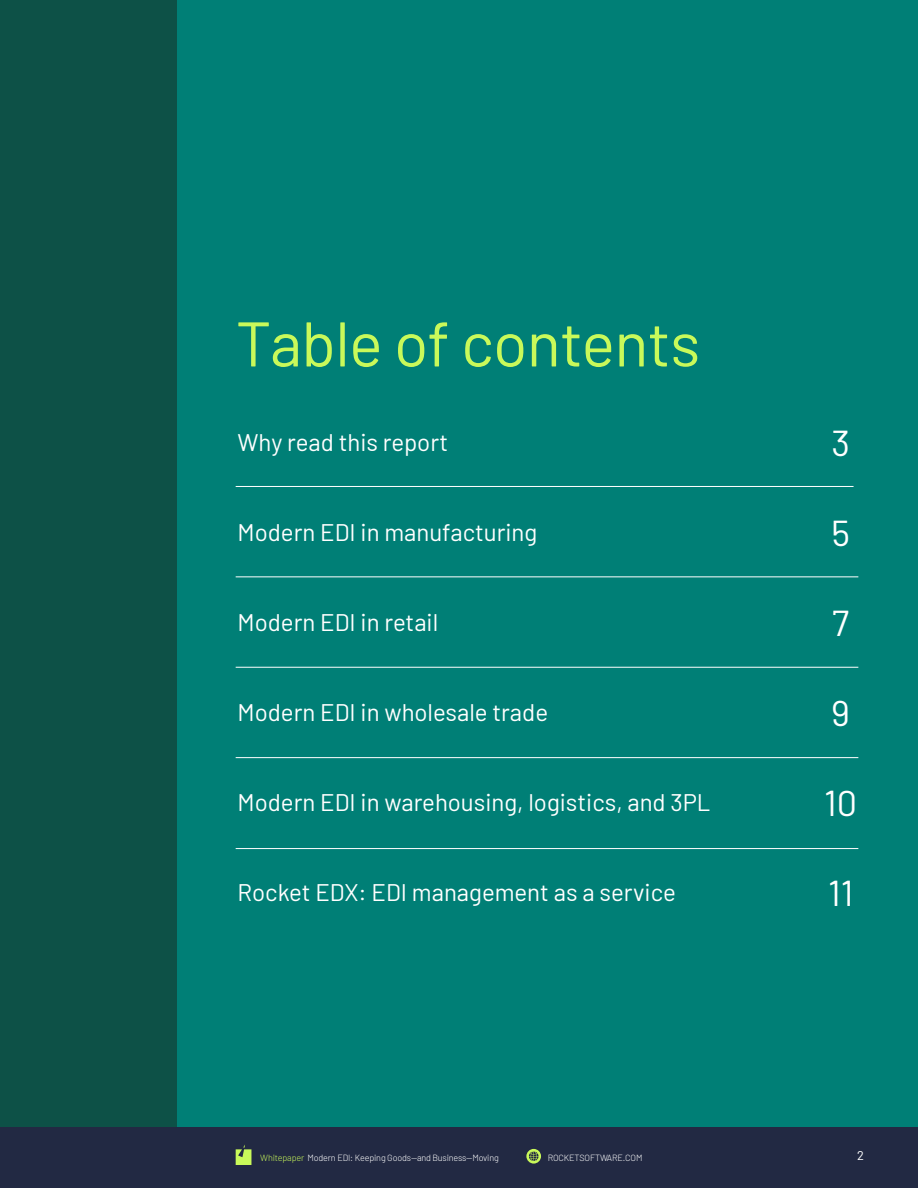
<style>
.page{position:relative;width:918px;height:1188px;background:#fff}
.page>*{position:absolute;margin:0;border:0;box-sizing:border-box;transform-origin:0 0}
.t1{font:63px "Barlow";letter-spacing:-.01em;color:#c9f95a}
.t2{font:36px "Barlow";color:#fff}
.t3{font:24px "Barlow";color:#fff}
.t4{font:12.75px "Barlow";color:#fff}
.t5{font:300 9px "Barlow";letter-spacing:-.015em;color:#fff}
.s1{color:#c9f95a}
</style>
<div class="page">
<div style="left:0;top:0;width:918px;height:1144px;background:#007f76"></div>
<div style="left:0;top:0;width:176px;height:1144px;background:#0d5147"></div>
<hr style="left:236px;top:486px;width:618px;height:1px;background:#fff">
<hr style="left:236px;top:577px;width:622px;height:1px;background:#fff">
<hr style="left:236px;top:667px;width:622px;height:1px;background:#fff">
<hr style="left:236px;top:757px;width:622px;height:1px;background:#fff">
<div style="left:0;top:1128px;width:918px;height:60px;background:#222943"></div>
<svg style="left:526px;top:1149px;width:15px;height:15px"></svg>
<svg style="left:236px;top:1145px;width:15px;height:20px"></svg>
<hr style="left:236px;top:848px;width:622px;height:1px;background:#fff">
<h1 class="t1" style="left:236px;top:298px;width:466px">Table of contents</h1>
<p class="t3" style="left:238px;top:425px;width:212px">Why read this report</p>
<h2 class="t2" style="left:831px;top:417px;width:20px">3</h2>
<p class="t3" style="left:238px;top:515px;width:301px">Modern EDI in manufacturing</p>
<h2 class="t2" style="left:831px;top:507px;width:20px">5</h2>
<p class="t3" style="left:238px;top:605px;width:202px">Modern EDI in retail</p>
<h2 class="t2" style="left:832px;top:597px;width:19px">7</h2>
<p class="t3" style="left:238px;top:695px;width:312px">Modern EDI in wholesale trade</p>
<h2 class="t2" style="left:831px;top:687px;width:20px">9</h2>
<p class="t3" style="left:238px;top:785px;width:475px">Modern EDI in warehousing, logistics, and 3PL</p>
<h2 class="t2" style="left:824px;top:777px;width:34px">10</h2>
<p class="t3" style="left:238px;top:875px;width:440px">Rocket EDX: EDI management as a service</p>
<h2 class="t2" style="left:828px;top:867px;width:27px">11</h2>
<p class="t5" style="left:260px;top:1151px;width:240px"><span class="s1">Whitepaper</span> Modern EDI: Keeping Goods—and Business—Moving</p>
<p class="t5" style="left:548px;top:1151px;width:96px">ROCKETSOFTWARE.COM</p>
<p class="t4" style="left:857px;top:1146px;width:8px">2</p>
</div>
